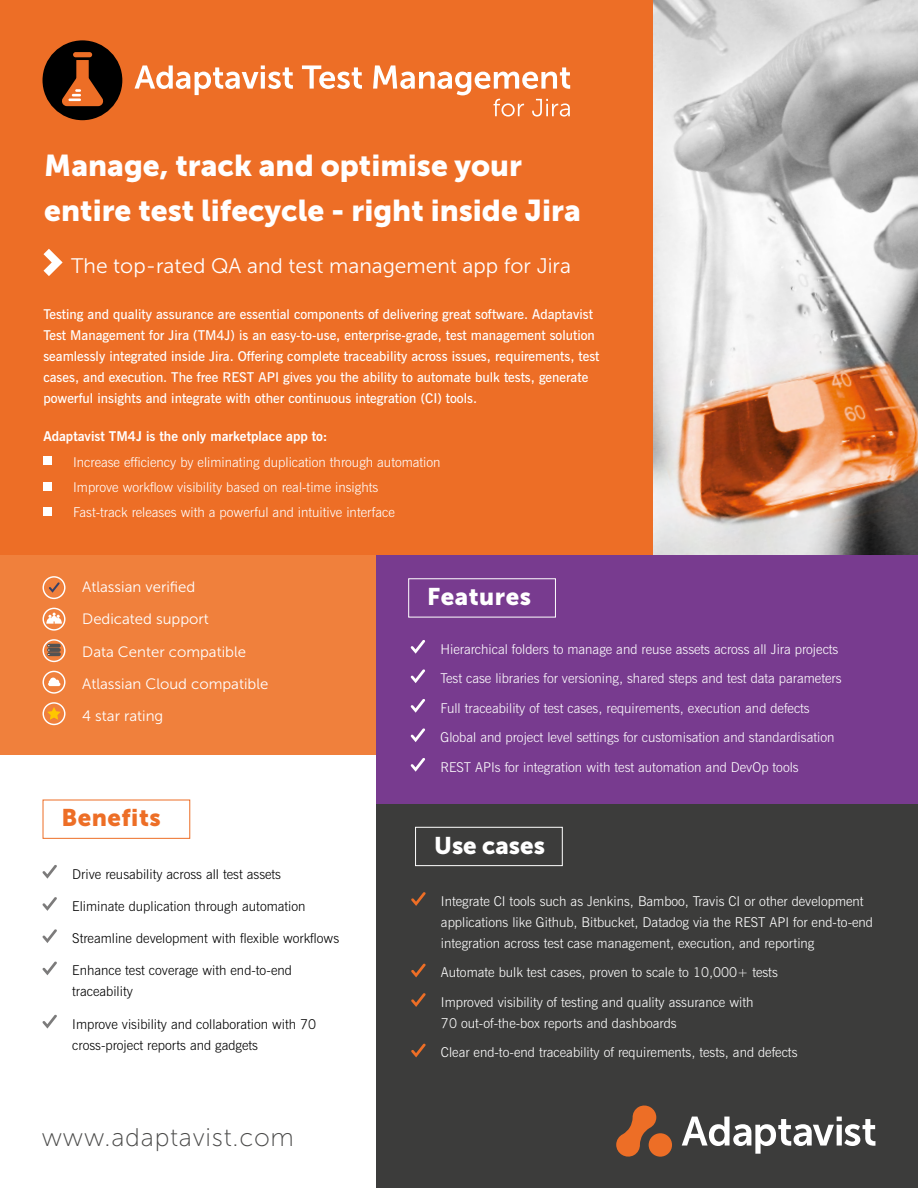
<style>
.page{position:relative;width:918px;height:1188px;background:#fff}
.page>*{position:absolute;margin:0;border:0;box-sizing:border-box;transform-origin:0 0}
.t1{font:30px/45px "Museo Sans 900";color:#fff}
.t2{font:25.5px "Museo Sans 100";letter-spacing:.03em;color:#4a4a49}
.t3{font:24px "Museo Sans 900";color:#fff}
.t4{font:24px "Museo Sans 900";letter-spacing:.02em;color:#ed6e26}
.t5{font:24px "Museo Sans 900";letter-spacing:.02em;color:#fff}
.t6{font:21px "Museo Sans 300";color:#fff}
.t7{font:15px/32.2px "Museo Sans 300";color:#fff}
.t8{font:300 13.5px/29.5px "News Gothic BT";color:#fff}
.t9{font:600 13.5px/21px "News Gothic BT";color:#fff}
.t10{font:300 13.5px/21px "News Gothic BT";color:#000}
.t11{font:700 13.5px "News Gothic BT";color:#fff}
</style>
<div class="page">
<div style="left:0;top:553px;width:496px;height:202px;background:#f0803c"></div>
<div style="left:377px;top:802px;width:541px;height:386px;background:#3c3c3b"></div>
<svg style="left:411px;top:892px;width:15px;height:14px"></svg>
<svg style="left:411px;top:964px;width:15px;height:13px"></svg>
<svg style="left:411px;top:993px;width:15px;height:14px"></svg>
<svg style="left:411px;top:1044px;width:15px;height:13px"></svg>
<div style="left:415px;top:827px;width:148px;height:39px;border:1px solid #fff"></div>
<div style="left:377px;top:554px;width:541px;height:250px;background:#783b8f"></div>
<svg style="left:682px;top:1117px;width:193px;height:37px"></svg>
<div style="left:649px;top:1133px;width:23px;height:24px;background:#ed6e26;border-radius:50%"></div>
<svg style="left:616px;top:1105px;width:40px;height:52px"></svg>
<div style="left:0;top:0;width:918px;height:554px;background:#ed6e26"></div>
<img style="left:653px;top:0;width:265px;height:554px">
<div style="left:43px;top:456px;width:9px;height:9px;background:#fff"></div>
<div style="left:43px;top:482px;width:9px;height:9px;background:#fff"></div>
<div style="left:43px;top:507px;width:9px;height:9px;background:#fff"></div>
<svg style="left:42px;top:865px;width:15px;height:14px"></svg>
<svg style="left:42px;top:897px;width:15px;height:14px"></svg>
<svg style="left:42px;top:929px;width:15px;height:14px"></svg>
<svg style="left:42px;top:961px;width:15px;height:14px"></svg>
<svg style="left:42px;top:1015px;width:15px;height:14px"></svg>
<svg style="left:411px;top:640px;width:14px;height:14px"></svg>
<svg style="left:411px;top:669px;width:14px;height:14px"></svg>
<svg style="left:411px;top:699px;width:14px;height:14px"></svg>
<svg style="left:411px;top:728px;width:14px;height:14px"></svg>
<svg style="left:411px;top:758px;width:14px;height:14px"></svg>
<div style="left:43px;top:800px;width:147px;height:39px;border:1px solid #ed6e26"></div>
<div style="left:408px;top:578px;width:148px;height:40px;border:1px solid #fff"></div>
<svg style="left:134px;top:65px;width:159px;height:30px"></svg>
<svg style="left:302px;top:65px;width:60px;height:24px"></svg>
<div style="left:43px;top:40px;width:79px;height:80px;background:#000;border-radius:50%"></div>
<div style="left:73px;top:52px;width:19px;height:5px;background:#ed6e26;border-radius:3px"></div>
<svg style="left:62px;top:60px;width:41px;height:46px"></svg>
<svg style="left:373px;top:65px;width:197px;height:52px"></svg>
<svg style="left:44px;top:249px;width:19px;height:27px"></svg>
<div style="left:43px;top:639px;width:23px;height:23px;border:1px solid #fff;border-radius:50%"></div>
<svg style="left:47px;top:652px;width:14px;height:4px"></svg>
<svg style="left:47px;top:648px;width:14px;height:4px"></svg>
<svg style="left:47px;top:644px;width:14px;height:4px"></svg>
<svg style="left:48px;top:645px;width:2px;height:10px"></svg>
<div style="left:43px;top:702px;width:23px;height:23px;border:1px solid #fff;border-radius:50%"></div>
<svg style="left:47px;top:707px;width:14px;height:13px"></svg>
<div style="left:43px;top:576px;width:23px;height:23px;border:1px solid #fff;border-radius:50%"></div>
<svg style="left:49px;top:582px;width:11px;height:11px"></svg>
<div style="left:43px;top:671px;width:23px;height:23px;border:1px solid #fff;border-radius:50%"></div>
<svg style="left:48px;top:678px;width:12px;height:8px"></svg>
<div style="left:43px;top:608px;width:23px;height:23px;border:1px solid #fff;border-radius:50%"></div>
<svg style="left:46px;top:613px;width:16px;height:11px"></svg>
<h1 class="t1" style="left:44px;top:143px;width:538px">Manage, track and optimise your entire test lifecycle - right inside Jira</h1>
<h3 class="t6" style="left:71px;top:255px;width:501px">The top-rated QA and test management app for Jira</h3>
<p class="t9" style="left:43px;top:304px;width:558px">Testing and quality assurance are essential components of delivering great software. Adaptavist Test Management for Jira (TM4J) is an easy-to-use, enterprise-grade, test management solution seamlessly integrated inside Jira. Offering complete traceability across issues, requirements, test cases, and execution. The free REST API gives you the ability to automate bulk tests, generate powerful insights and integrate with other continuous integration (CI) tools.</p>
<p class="t11" style="left:43px;top:428px;width:286px">Adaptavist TM4J is the only marketplace app to:</p>
<p class="t8" style="left:73px;top:449px;width:369px;line-height:25.2px">Increase efficiency by eliminating duplication through automation<br>Improve workflow visibility based on real-time insights<br>Fast-track releases with a powerful and intuitive interface</p>
<p class="t7" style="left:82px;top:571px;width:188px">Atlassian verified<br>Dedicated support<br>Data Center compatible<br>Atlassian Cloud compatible<br>4 star rating</p>
<h3 class="t4" style="left:62px;top:804px;width:101px">Benefits</h3>
<p class="t10" style="left:72px;top:863px;width:210px">Drive reusability across all test assets</p>
<p class="t10" style="left:72px;top:895px;width:235px">Eliminate duplication through automation</p>
<p class="t10" style="left:72px;top:928px;width:268px">Streamline development with flexible workflows</p>
<p class="t10" style="left:72px;top:960px;width:221px">Enhance test coverage with end-to-end traceability</p>
<p class="t10" style="left:72px;top:1013px;width:246px">Improve visibility and collaboration with 70 cross-project reports and gadgets</p>
<h2 class="t2" style="left:42px;top:1123px;width:254px">www.adaptavist.com</h2>
<h3 class="t5" style="left:427px;top:583px;width:105px">Features</h3>
<p class="t8" style="left:441px;top:634px;width:403px">Hierarchical folders to manage and reuse assets across all Jira projects Test case libraries for versioning, shared steps and test data parameters Full traceability of test cases, requirements, execution and defects Global and project level settings for customisation and standardisation REST APIs for integration with test automation and DevOp tools</p>
<h3 class="t3" style="left:434px;top:831px;width:112px">Use cases</h3>
<p class="t8" style="left:441px;top:891px;width:434px;line-height:21px">Integrate CI tools such as Jenkins, Bamboo, Travis CI or other development applications like Github, Bitbucket, Datadog via the REST API for end-to-end integration across test case management, execution, and reporting</p>
<p class="t8" style="left:441px;top:958px;width:338px">Automate bulk test cases, proven to scale to 10,000+ tests<br>Improved visibility of testing and quality assurance with</p>
<p class="t8" style="left:441px;top:1008px;width:358px">70 out-of-the-box reports and dashboards<br>Clear end-to-end traceability of requirements, tests, and defects</p>
</div>
